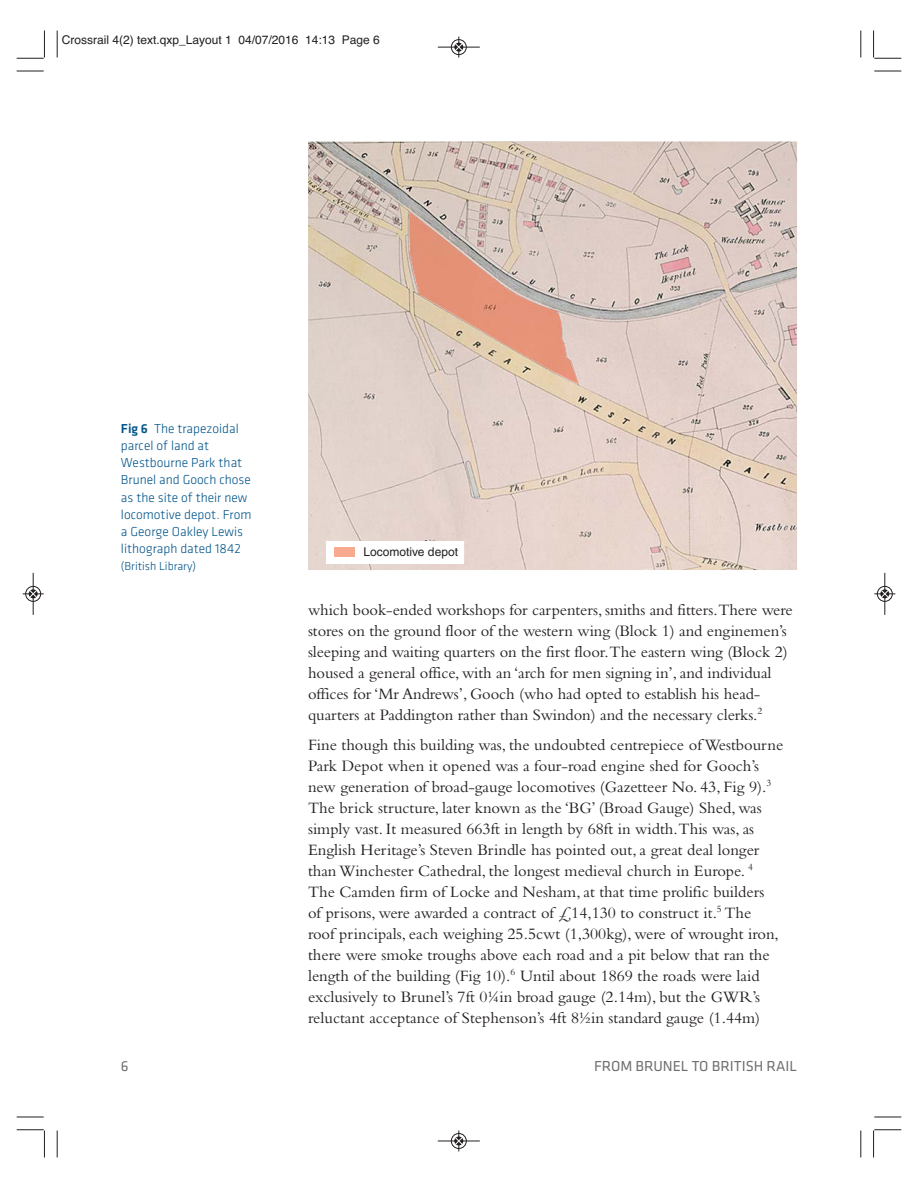
<style>
.page{position:relative;width:918px;height:1188px;background:#fff}
.page>*{position:absolute;margin:0;border:0;box-sizing:border-box;transform-origin:0 0}
.t1{font:16.5px/21px "Bembo";color:#231f20}
.t2{font:15px "Klavika";color:#6d6e70}
.t3{font:15px "Klavika";color:#6f7073}
.t4{font:300 13.5px/17.2px "Klavika";color:#00548a}
.t5{font:12px "Helvetica";color:#231f20}
.t6{font:300 12px "Klavika";color:#00548a}
.s1{font-weight:500}
</style>
<div class="page">
<img style="left:308px;top:142px;width:489px;height:428px">
<img style="left:409px;top:211px;width:170px;height:173px">
<div style="left:327px;top:541px;width:137px;height:22px;background:#fff"></div>
<div style="left:334px;top:548px;width:20px;height:9px;background:#f9aa8f"></div>
<svg style="left:57px;top:31px;width:1px;height:27px"></svg>
<svg style="left:17px;top:71px;width:27px;height:1px"></svg>
<svg style="left:860px;top:31px;width:2px;height:27px"></svg>
<svg style="left:874px;top:71px;width:27px;height:1px"></svg>
<svg style="left:57px;top:1130px;width:1px;height:27px"></svg>
<svg style="left:17px;top:1117px;width:27px;height:1px"></svg>
<svg style="left:860px;top:1130px;width:2px;height:27px"></svg>
<svg style="left:874px;top:1117px;width:27px;height:1px"></svg>
<svg style="left:17px;top:31px;width:28px;height:28px"></svg>
<svg style="left:873px;top:31px;width:28px;height:28px"></svg>
<svg style="left:17px;top:1129px;width:28px;height:28px"></svg>
<svg style="left:873px;top:1129px;width:28px;height:28px"></svg>
<hr style="left:438px;top:47px;width:42px;height:1px;background:#231f20">
<div style="left:451px;top:39px;width:16px;height:16px;border:1px solid #231f20;border-radius:50%"></div>
<svg style="left:455px;top:37px;width:8px;height:21px"></svg>
<hr style="left:438px;top:1141px;width:42px;height:1px;background:#231f20">
<div style="left:451px;top:1133px;width:16px;height:16px;border:1px solid #231f20;border-radius:50%"></div>
<svg style="left:455px;top:1130px;width:8px;height:21px"></svg>
<div style="left:25px;top:586px;width:16px;height:16px;border:1px solid #fff;border-radius:50%"></div>
<hr style="left:33px;top:573px;width:1px;height:42px;background:#231f20">
<div style="left:26px;top:586px;width:15px;height:16px;border:1px solid #231f20;border-radius:50%"></div>
<svg style="left:23px;top:590px;width:21px;height:8px"></svg>
<hr style="left:885px;top:573px;width:1px;height:42px;background:#231f20">
<div style="left:877px;top:586px;width:16px;height:16px;border:1px solid #231f20;border-radius:50%"></div>
<svg style="left:874px;top:590px;width:21px;height:8px"></svg>
<p class="t5" style="left:62px;top:35px;width:320px">Crossrail 4(2) text.qxp_Layout 1 04/07/2016 14:13 Page 6</p>
<p class="t4" style="left:121px;top:420px;width:132px"><span class="s1">Fig 6</span> The trapezoidal parcel of land at<br>Westbourne Park that<br>Brunel and Gooch chose as the site of their new locomotive depot. From a George Oakley Lewis lithograph dated 1842</p>
<p class="t6" style="left:121px;top:561px;width:77px">(British Library)</p>
<p class="t5" style="left:364px;top:548px;width:96px">Locomotive depot</p>
<p class="t1" style="left:308px;top:601px;width:486px">which book-ended workshops for carpenters, smiths and fitters.There were stores on the ground floor of the western wing (Block 1) and enginemen’s sleeping and waiting quarters on the first floor.The eastern wing (Block 2) housed a general office, with an ‘arch for men signing in’, and individual offices for ‘Mr Andrews’, Gooch (who had opted to establish his head - quarters at Paddington rather than Swindon) and the necessary clerks.<sup>2</sup></p>
<p class="t1" style="left:308px;top:736px;width:477px">Fine though this building was, the undoubted centrepiece of Westbourne Park Depot when it opened was a four-road engine shed for Gooch’s new generation of broad-gauge locomotives (Gazetteer No. 43, Fig 9).<sup>3<br></sup>The brick structure, later known as the ‘BG’ (Broad Gauge) Shed, was simply vast. It measured 663ft in length by 68ft in width.This was, as English Heritage’s Steven Brindle has pointed out, a great deal longer than Winchester Cathedral, the longest medieval church in Europe. <sup>4<br></sup>The Camden firm of Locke and Nesham, at that time prolific builders<br>of prisons, were awarded a contract of £14,130 to construct it.<sup>5</sup> The<br>roof principals, each weighing 25.5cwt (1,300kg), were of wrought iron, there were smoke troughs above each road and a pit below that ran the length of the building (Fig 10).<sup>6</sup> Until about 1869 the roads were laid exclusively to Brunel’s 7ft 0¼in broad gauge (2.14m), but the GWR’s reluctant acceptance of Stephenson’s 4ft 8½in standard gauge (1.44m)</p>
<p class="t3" style="left:121px;top:1060px;width:9px">6</p>
<p class="t2" style="left:594px;top:1060px;width:204px">FROM BRUNEL TO BRITISH RAIL</p>
</div>
